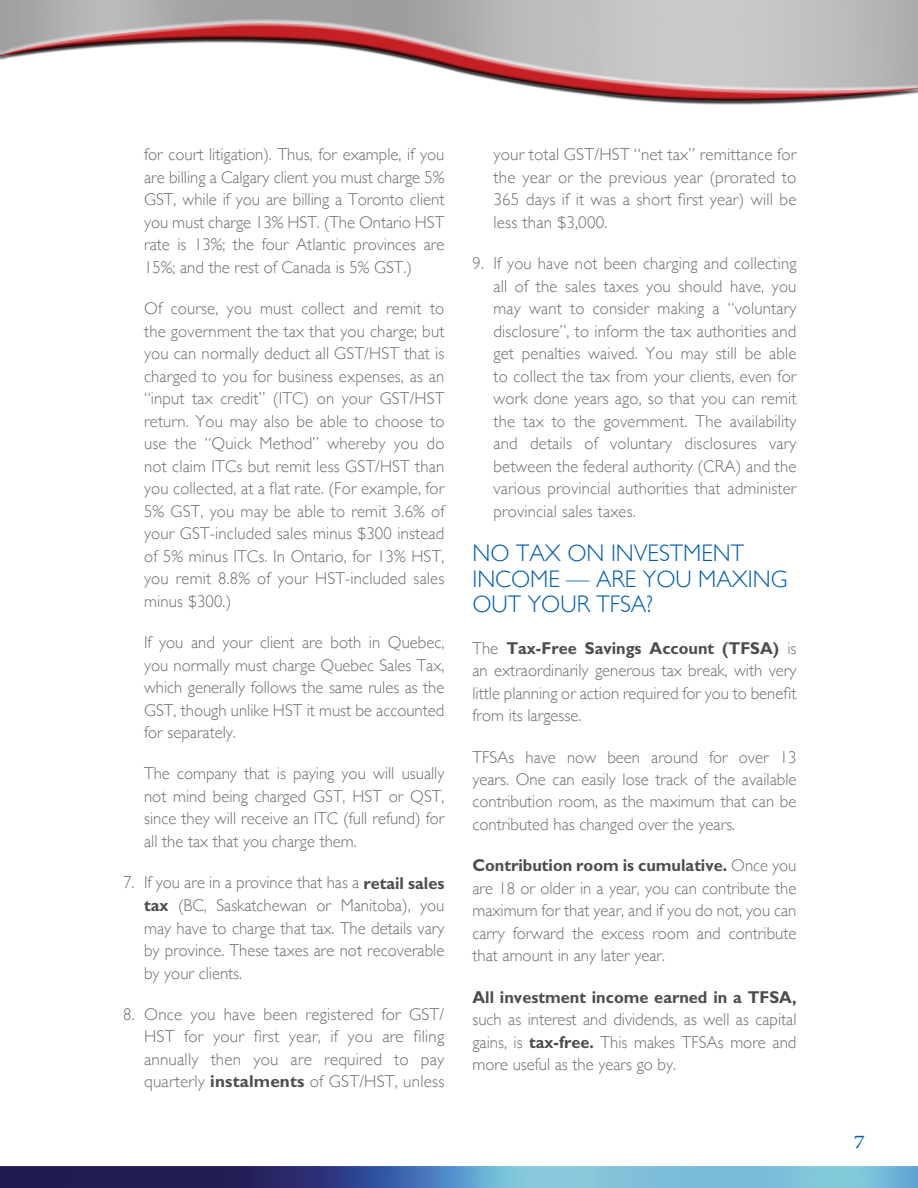
<style>
.page{position:relative;width:918px;height:1188px;background:#fff}
.page>*{position:absolute;margin:0;border:0;box-sizing:border-box;transform-origin:0 0}
.t1{font:300 24px/25.5px "Gill Sans";color:#005daa}
.t2{font:19.5px "Minion Pro";color:#005daa;scale:1.2 1}
.t3{font:300 17.25px/22.5px "Gill Sans";color:#6d6e71;text-align:justify}
.t4{font:700 17.25px "Gill Sans Std";color:#4d4d4f;scale:.95 1}
.s1{font-family:"Gill Sans Std";font-weight:700;color:#4d4d4f}
.s2{font-family:"Gill Sans";font-weight:300;color:#6d6e71}
</style>
<div class="page">
<img style="left:0;top:1166px;width:918px;height:22px">
<div style="left:0;top:20px;width:918px;height:74px;background:#fff;opacity:.75"></div>
<div style="left:0;top:35px;width:918px;height:69px;background:#000;opacity:.75"></div>
<p class="t3" style="left:144px;top:143px;width:302px">for court litigation). Thus, for example, if you are billing a Calgary client you must charge 5% GST, while if you are billing a Toronto client you must charge 13% HST. (The Ontario HST rate is 13%; the four Atlantic provinces are 15%; and the rest of Canada is 5% GST.)</p>
<p class="t3" style="left:144px;top:297px;width:302px">Of course, you must collect and remit to the government the tax that you charge; but you can normally deduct all GST/HST that is charged to you for business expenses, as an “input tax credit” (ITC) on your GST/HST return. You may also be able to choose to use the “Quick Method” whereby you do not claim ITCs but remit less GST/HST than you collected, at a flat rate. (For example, for 5% GST, you may be able to remit 3.6% of your GST-included sales minus $300 instead of 5% minus ITCs. In Ontario, for 13% HST, you remit 8.8% of your HST-included sales minus $300.)</p>
<p class="t3" style="left:144px;top:630px;width:302px">If you and your client are both in Quebec, you normally must charge Quebec Sales Tax, which generally follows the same rules as the GST, though unlike HST it must be accounted for separately.</p>
<p class="t3" style="left:144px;top:762px;width:302px">The company that is paying you will usually not mind being charged GST, HST or QST, since they will receive an ITC (full refund) for all the tax that you charge them.</p>
<p class="t3" style="left:144px;top:871px;width:302px;text-indent:-21px">7. If you are in a province that has a <span class="s1">retail sales tax</span> (BC, Saskatchewan or Manitoba), you may have to charge that tax. The details vary by province. These taxes are not recoverable by your clients.</p>
<p class="t3" style="left:144px;top:1002px;width:302px;text-indent:-21px">8. Once you have been registered for GST/ HST for your first year, if you are filing annually then you are required to pay quarterly <span class="s1">instalments</span> of GST/HST, unless</p>
<p class="t3" style="left:493px;top:143px;width:305px">your total GST/HST “net tax” remittance for the year or the previous year (prorated to 365 days if it was a short first year) will be less than $3,000.</p>
<p class="t3" style="left:493px;top:252px;width:305px;text-indent:-21px">9. If you have not been charging and collecting all of the sales taxes you should have, you may want to consider making a “voluntary disclosure”, to inform the tax authorities and get penalties waived. You may still be able to collect the tax from your clients, even for work done years ago, so that you can remit the tax to the government. The availability and details of voluntary disclosures vary between the federal authority (CRA) and the various provincial authorities that administer provincial sales taxes.</p>
<h1 class="t1" style="left:472px;top:539px;width:316px">NO TAX ON INVESTMENT<br>INCOME — ARE YOU MAXING<br>OUT YOUR TFSA?</h1>
<p class="t4" style="left:472px;top:638px;width:343px"><span class="s2">The</span> Tax-Free Savings Account (TFSA) <span class="s2">is</span></p>
<p class="t3" style="left:472px;top:658px;width:326px">an extraordinarily generous tax break, with very little planning or action required for you to benefit from its largesse.</p>
<p class="t3" style="left:472px;top:745px;width:326px">TFSAs have now been around for over 13 years. One can easily lose track of the available contribution room, as the maximum that can be contributed has changed over the years.</p>
<p class="t4" style="left:472px;top:855px;width:343px">Contribution room is cumulative. <span class="s2">Once you</span></p>
<p class="t3" style="left:473px;top:876px;width:326px">are 18 or older in a year, you can contribute the maximum for that year, and if you do not, you can carry forward the excess room and contribute that amount in any later year.</p>
<p class="t4" style="left:472px;top:987px;width:343px">All investment income earned in a TFSA,</p>
<p class="t3" style="left:472px;top:1008px;width:326px">such as interest and dividends, as well as capital gains, is <span class="s1">tax-free.</span> This makes TFSAs more and more useful as the years go by.</p>
<p class="t2" style="left:854px;top:1129px;width:11px">7</p>
</div>
